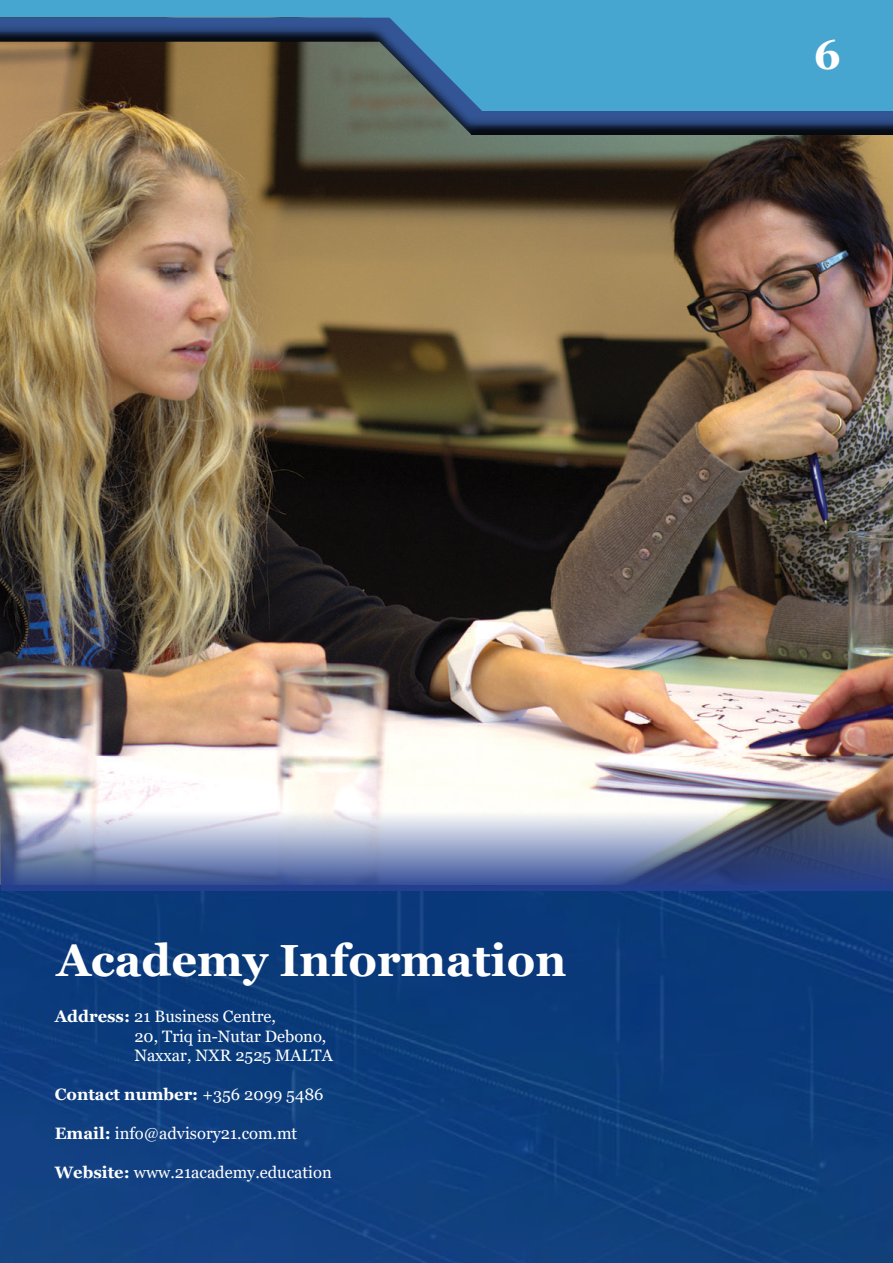
<style>
.page{position:relative;width:893px;height:1263px;background:#fff}
.page>*{position:absolute;margin:0;border:0;box-sizing:border-box;transform-origin:0 0}
.t1{font:700 45px "Georgia";color:#fff}
.t2{font:700 42px "Georgia";color:#fff}
.t3{font:16.5px/19.5px "Georgia";color:#fff}
.t4{font:700 16.5px "Georgia";color:#fff}
.s1{font-weight:700}
.s2{font-weight:400}
</style>
<div class="page">
<div style="left:0;top:0;width:893px;height:1263px;background:#000;opacity:.75"></div>
<svg style="left:1px;top:812px;width:891px;height:79px;background:#7a87ad"></svg>
<h2 class="t2" style="left:814px;top:28px;width:29px">6</h2>
<h1 class="t1" style="left:57px;top:931px;width:511px">Academy Information</h1>
<p class="t3" style="left:134px;top:1007px;width:200px;text-indent:-80px"><span class="s1">Address:</span> 21 Business Centre,<br>20, Triq in-Nutar Debono,<br>Naxxar, NXR 2525 MALTA</p>
<p class="t4" style="left:55px;top:1084px;width:270px">Contact number: <span class="s2">+356 2099 5486</span></p>
<p class="t3" style="left:55px;top:1124px;width:244px"><span class="s1">Email:</span> info@advisory21.com.mt</p>
<p class="t3" style="left:55px;top:1163px;width:279px"><span class="s1">Website:</span> www.21academy.education</p>
</div>
